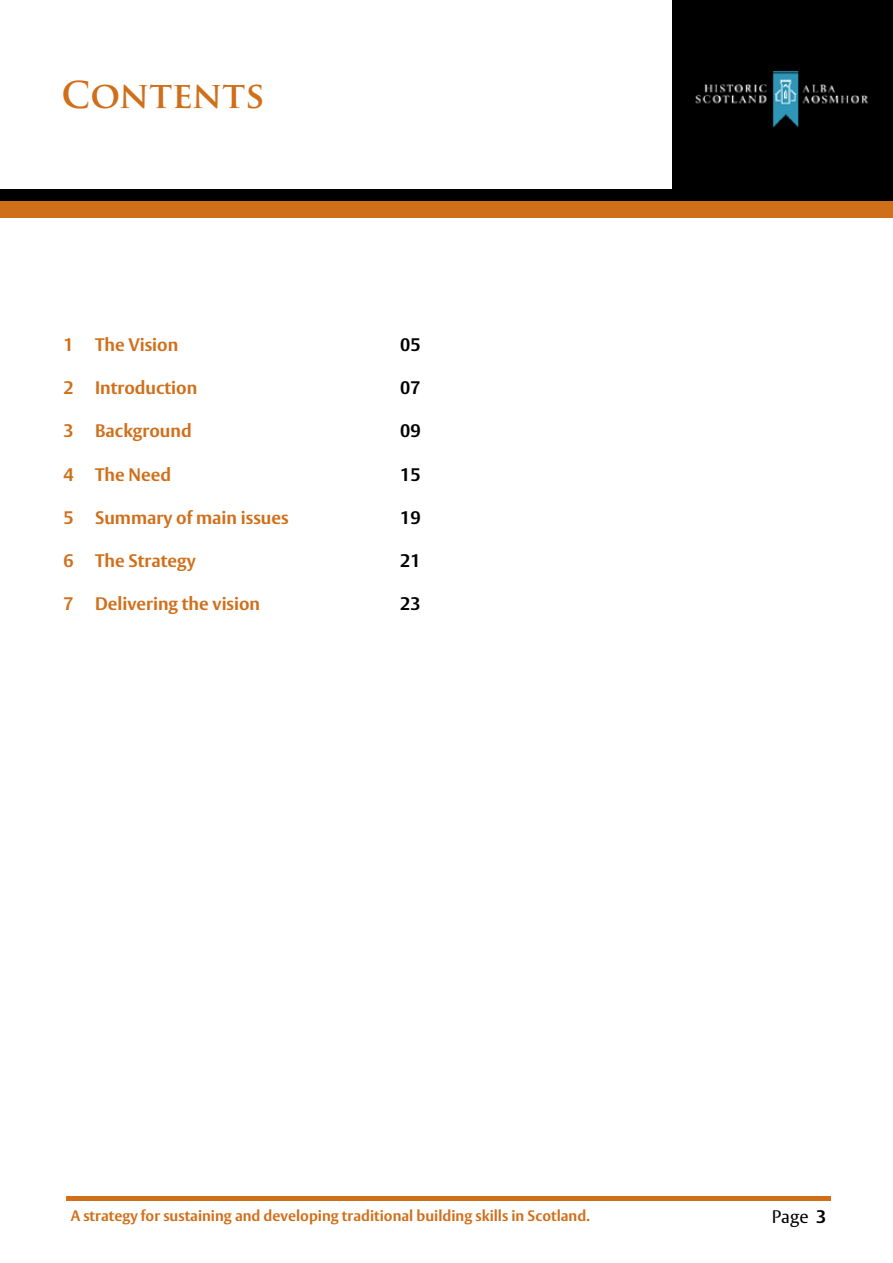
<style>
.page{position:relative;width:893px;height:1263px;background:#fff}
.page>*{position:absolute;margin:0;border:0;box-sizing:border-box;transform-origin:0 0}
.t1{font:700 36px "Trajan Pro";color:#d06f1a}
.t2{font:700 18px "HS Vesta";color:#d06f1a}
.t3{font:700 18px "HS Vesta";color:#000}
.t4{font:18px "HS Vesta";color:#000}
.t5{font:700 15px "HS Vesta";color:#d06f1a}
.s1{font-weight:700}
</style>
<div class="page">
<hr style="left:66px;top:1197px;width:765px;height:4px;background:#d06f1a">
<div style="left:0;top:189px;width:893px;height:29px;background:#d06f1a"></div>
<div style="left:0;top:189px;width:893px;height:12px;background:#000"></div>
<div style="left:673px;top:0;width:220px;height:195px;background:#000"></div>
<img style="left:695px;top:70px;width:173px;height:58px">
<h1 class="t1" style="left:62px;top:72px;width:205px">CONTENTS</h1>
<p class="t2" style="left:64px;top:334px;width:116px">1 The Vision</p>
<p class="t3" style="left:400px;top:334px;width:22px">05</p>
<p class="t2" style="left:64px;top:377px;width:135px">2 Introduction</p>
<p class="t3" style="left:400px;top:377px;width:22px">07</p>
<p class="t2" style="left:64px;top:420px;width:130px">3 Background</p>
<p class="t3" style="left:400px;top:420px;width:22px">09</p>
<p class="t2" style="left:64px;top:463px;width:109px">4 The Need</p>
<p class="t3" style="left:400px;top:463px;width:22px">15</p>
<p class="t2" style="left:64px;top:507px;width:226px">5 Summary of main issues</p>
<p class="t3" style="left:400px;top:507px;width:22px">19</p>
<p class="t2" style="left:64px;top:550px;width:134px">6 The Strategy</p>
<p class="t3" style="left:400px;top:550px;width:22px">21</p>
<p class="t2" style="left:64px;top:593px;width:198px">7 Delivering the vision</p>
<p class="t3" style="left:400px;top:593px;width:22px">23</p>
<p class="t5" style="left:71px;top:1207px;width:521px">A strategy for sustaining and developing traditional building skills in Scotland.</p>
<p class="t4" style="left:772px;top:1206px;width:56px">Page <span class="s1">3</span></p>
</div>
